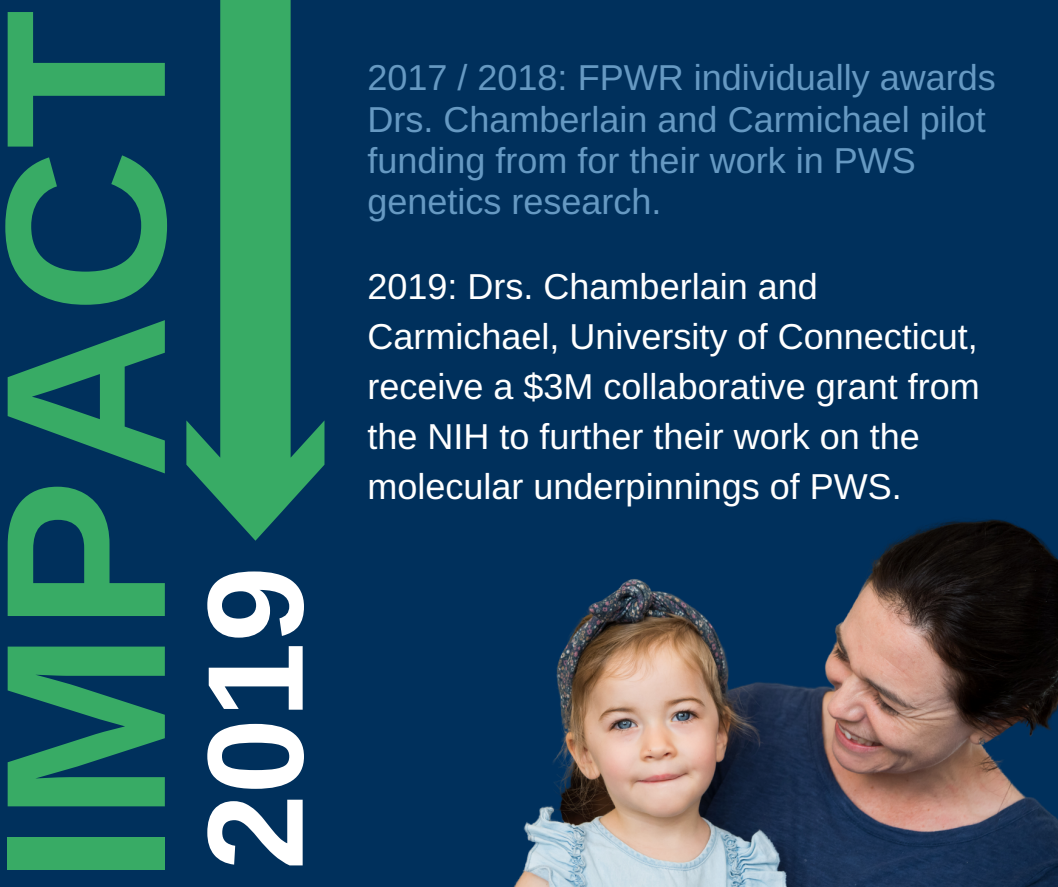
<style>
.page{position:relative;width:1058px;height:887px;background:#fff}
.page>*{position:absolute;margin:0;border:0;box-sizing:border-box;transform-origin:0 0}
.t1{font:700 228.45px "Arimo";color:#38ab65}
.t2{font:700 136.5px "Arimo";color:#fff}
.t3{font:36px/50.1px "Arimo";color:#fff}
.t4{font:36px/41.1px "Arimo";color:#6699c2}
</style>
<div class="page">
<div style="left:0;top:0;width:1058px;height:886px;background:#00305c"></div>
<svg style="left:186px;top:0;width:138px;height:540px;fill:#38ab65"></svg>
<img style="left:514px;top:519px;width:544px;height:367px">
<h1 class="t1" style="left:-42px;top:884px;width:876px;rotate:-90deg">IMPACT</h1>
<h2 class="t2" style="left:179px;top:870px;width:305px;rotate:-90deg">2019</h2>
<p class="t4" style="left:367px;top:57px;width:630px">2017 / 2018: FPWR individually awards<br>Drs. Chamberlain and Carmichael pilot funding from for their work in PWS genetics research.</p>
<p class="t3" style="left:367px;top:261px;width:614px">2019: Drs. Chamberlain and Carmichael, University of Connecticut, receive a $3M collaborative grant from the NIH to further their work on the molecular underpinnings of PWS.</p>
</div>
